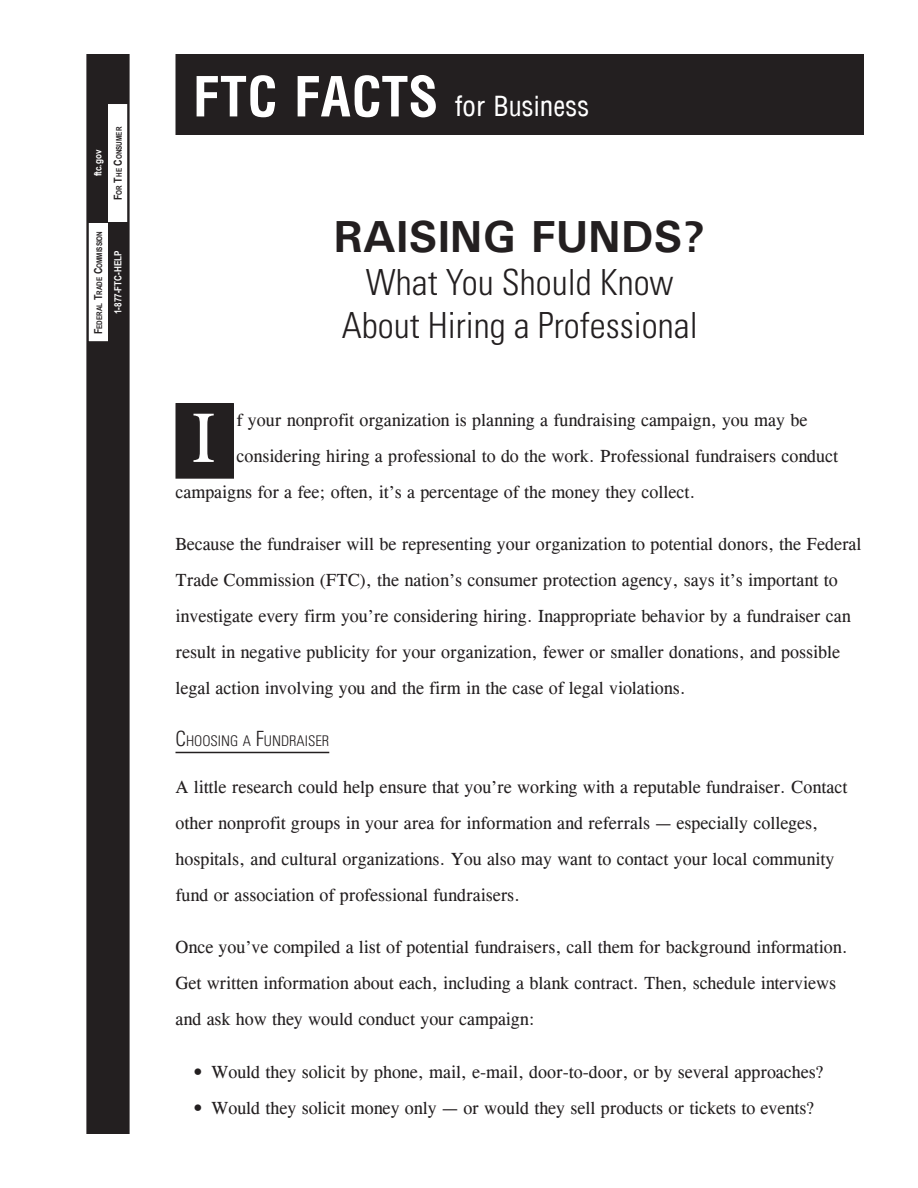
<style>
.page{position:relative;width:918px;height:1188px;background:#fff}
.page>*{position:absolute;margin:0;border:0;box-sizing:border-box;transform-origin:0 0}
.t1{font:70.95px "CG Times";color:#fff}
.t2{font:700 45px "Univers";color:#231f20}
.t3{font:300 condensed 36px/43.2px "Univers";color:#231f20;text-align:center}
.t4{font:condensed 27px "Arena";color:#fff}
.t5{font:18px/36px "CG Times";color:#231f20}
.t6{font:300 condensed 14.7px "Univers";color:#231f20}
.t7{font:700 9.9px "Arial Narrow";color:#fff}
.t8{font:700 7.65px "Arial Narrow";color:#231f20}
.s1{font-size:11.1px}
.s2{font-weight:700;font-size:54px}
.s3{font-size:21px}
</style>
<div class="page">
<div style="left:176px;top:55px;width:687px;height:79px;background:#231f20"></div>
<div style="left:176px;top:54px;width:688px;height:81px;border:2px solid #231f20"></div>
<div style="left:87px;top:55px;width:42px;height:1078px;background:#231f20"></div>
<div style="left:86px;top:54px;width:44px;height:1080px;border:2px solid #231f20"></div>
<div style="left:88px;top:103px;width:40px;height:239px;background:#fff;border:1px solid #231f20"></div>
<div style="left:88px;top:104px;width:20px;height:119px;background:#231f20"></div>
<div style="left:108px;top:223px;width:20px;height:119px;background:#231f20"></div>
<div style="left:176px;top:404px;width:57px;height:74px;background:#231f20"></div>
<div style="left:176px;top:403px;width:58px;height:76px;border:2px solid #231f20"></div>
<hr style="left:176px;top:752px;width:153px;height:1px;background:#231f20">
<p class="t7" style="left:91px;top:176px;width:28px;rotate:-90deg">ftc.gov</p>
<p class="t8" style="left:113px;top:200px;width:75px;rotate:-90deg"><span class="s1">F</span>OR <span class="s1">T</span>HE <span class="s1">C</span>ONSUMER</p>
<h3 class="t4" style="left:193px;top:95px;width:398px"><span class="s2">FTC FACTS</span> for Business</h3>
<p class="t8" style="left:94px;top:334px;width:105px;rotate:-90deg"><span class="s1">F</span>EDERAL <span class="s1">T</span>RADE <span class="s1">C</span>OMMISSION</p>
<h2 class="t2" style="left:334px;top:209px;width:374px">RAISING FUNDS?</h2>
<p class="t7" style="left:111px;top:314px;width:65px;rotate:-90deg">1-877-FTC-HELP</p>
<h3 class="t3" style="left:342px;top:261px;width:357px">What You Should Know<br>About Hiring a Professional</h3>
<h1 class="t1" style="left:192px;top:397px;width:25px">I</h1>
<p class="t5" style="left:237px;top:402px;width:572px">f your nonprofit organization is planning a fundraising campaign, you may be</p>
<p class="t5" style="left:237px;top:438px;width:603px">considering hiring a professional to do the work. Professional fundraisers conduct</p>
<p class="t5" style="left:176px;top:474px;width:521px">campaigns for a fee; often, it’s a percentage of the money they collect.</p>
<p class="t5" style="left:176px;top:526px;width:688px">Because the fundraiser will be representing your organization to potential donors, the Federal Trade Commission (FTC), the nation’s consumer protection agency, says it’s important to investigate every firm you’re considering hiring. Inappropriate behavior by a fundraiser can result in negative publicity for your organization, fewer or smaller donations, and possible legal action involving you and the firm in the case of legal violations.</p>
<p class="t6" style="left:176px;top:732px;width:155px"><span class="s3">C</span>HOOSING A <span class="s3">F</span>UNDRAISER</p>
<p class="t5" style="left:176px;top:769px;width:673px">A little research could help ensure that you’re working with a reputable fundraiser. Contact other nonprofit groups in your area for information and referrals — especially colleges, hospitals, and cultural organizations. You also may want to contact your local community fund or association of professional fundraisers.</p>
<p class="t5" style="left:176px;top:929px;width:674px">Once you’ve compiled a list of potential fundraisers, call them for background information.<br>Get written information about each, including a blank contract. Then, schedule interviews and ask how they would conduct your campaign:</p>
<p class="t5" style="left:193px;top:1054px;width:632px">• Would they solicit by phone, mail, e-mail, door-to-door, or by several approaches?</p>
<p class="t5" style="left:193px;top:1090px;width:622px">• Would they solicit money only — or would they sell products or tickets to events?</p>
</div>
